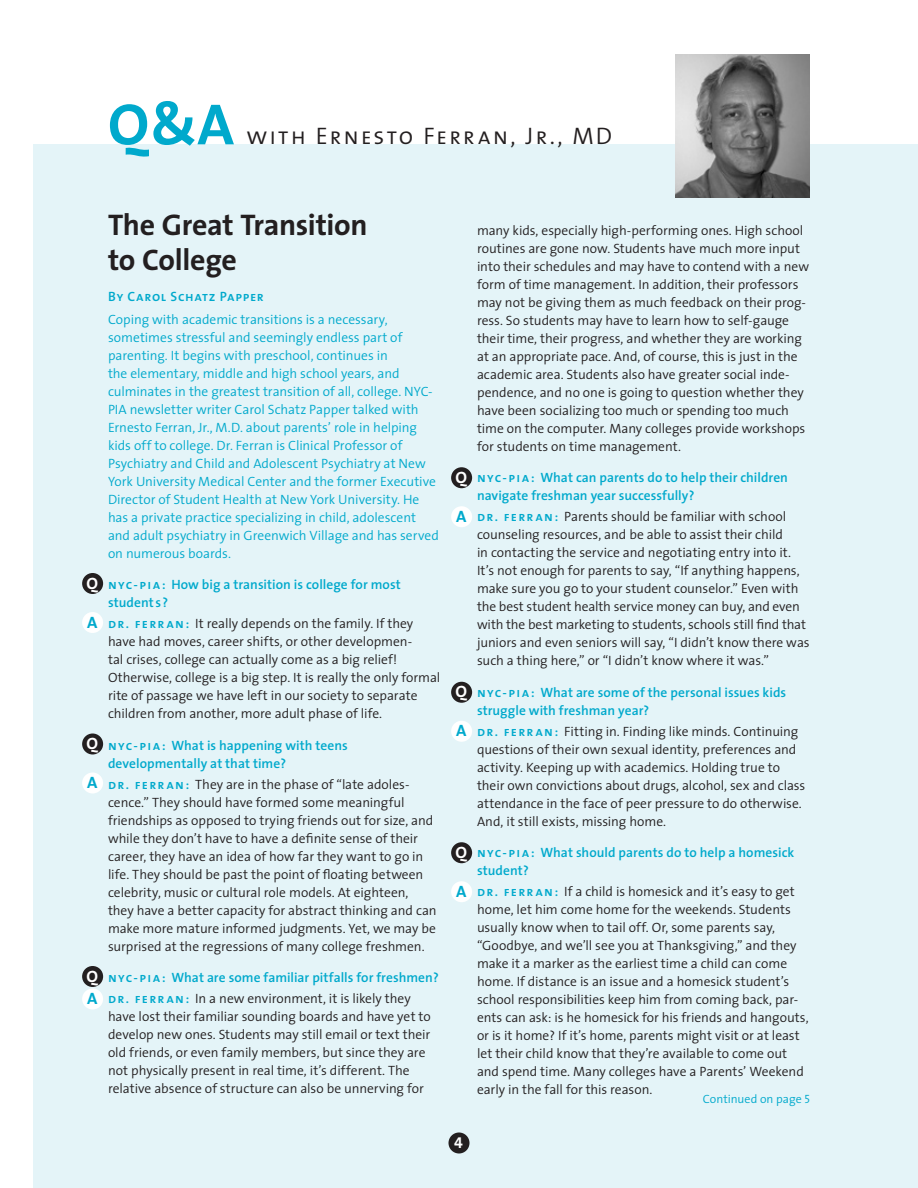
<style>
.page{position:relative;width:918px;height:1188px;background:#fff}
.page>*{position:absolute;margin:0;border:0;box-sizing:border-box;transform-origin:0 0}
.t1{font:700 58.5px "The Sans";color:#00a9cc}
.t2{font:700 30px/34.5px "The Sans";letter-spacing:-.01em;color:#231f20}
.t3{font:24px "The Sans Semi Light Caps";letter-spacing:.08em;color:#231f20}
.t4{font:700 16.5px "The Sans";color:#00a9cc}
.t5{font:700 16.5px "The Sans";color:#fff}
.t6{font:300 13.5px/18px "The Sans";letter-spacing:-.005em;color:#231f20}
.t7{font:300 13.5px/18px "The Sans";color:#00a9cc}
.t8{font:600 13.5px/18px "The Sans";letter-spacing:.005em;color:#00a9cc}
.t9{font:13.5px "The Sans Semi Bold Caps";letter-spacing:.05em;color:#00a9cc}
.t10{font:300 12px "The Sans";color:#00a9cc}
.s1{font-family:"The Sans Semi Bold Caps";font-weight:400}
.s2{font-family:"The Sans Semi Bold Caps";font-weight:400;color:#00a9cc}
.s3{font-weight:300;color:#231f20}
.s4{font-family:"The Sans Semi Light Caps";font-weight:400}
</style>
<div class="page">
<div style="left:34px;top:144px;width:884px;height:1044px;background:#e4f4f8"></div>
<svg style="left:448px;top:1132px;width:22px;height:22px"></svg>
<div style="left:82px;top:988px;width:21px;height:22px;background:#fff;border-radius:50%"></div>
<div style="left:82px;top:966px;width:21px;height:21px;background:#231f20;border-radius:50%"></div>
<div style="left:451px;top:506px;width:21px;height:21px;background:#fff;border-radius:50%"></div>
<div style="left:451px;top:467px;width:21px;height:21px;background:#231f20;border-radius:50%"></div>
<img style="left:675px;top:54px;width:135px;height:144px">
<div style="left:82px;top:612px;width:21px;height:21px;background:#fff;border-radius:50%"></div>
<div style="left:82px;top:573px;width:21px;height:21px;background:#231f20;border-radius:50%"></div>
<div style="left:82px;top:772px;width:21px;height:22px;background:#fff;border-radius:50%"></div>
<div style="left:82px;top:734px;width:21px;height:20px;background:#231f20;border-radius:50%"></div>
<div style="left:451px;top:721px;width:21px;height:21px;background:#fff;border-radius:50%"></div>
<div style="left:451px;top:682px;width:21px;height:21px;background:#231f20;border-radius:50%"></div>
<div style="left:451px;top:881px;width:21px;height:21px;background:#fff;border-radius:50%"></div>
<div style="left:451px;top:842px;width:21px;height:21px;background:#231f20;border-radius:50%"></div>
<svg style="left:455px;top:1137px;width:8px;height:11px"></svg>
<h1 class="t1" style="left:108px;top:76px;width:128px">Q&amp;A</h1>
<h3 class="t3" style="left:247px;top:116px;width:367px">with Ernesto Ferran, Jr., MD</h3>
<p class="t5" style="left:86px;top:569px;width:13px">Q</p>
<p class="t4" style="left:87px;top:608px;width:12px">A</p>
<p class="t5" style="left:86px;top:730px;width:13px">Q</p>
<p class="t4" style="left:87px;top:769px;width:12px">A</p>
<p class="t5" style="left:86px;top:962px;width:13px">Q</p>
<p class="t4" style="left:87px;top:985px;width:12px">A</p>
<h2 class="t2" style="left:108px;top:207px;width:261px">The Great Transition to College</h2>
<p class="t9" style="left:108px;top:286px;width:157px">By Carol Schatz Papper</p>
<p class="t7" style="left:108px;top:310px;width:332px">Coping with academic transitions is a necessary, sometimes stressful and seemingly endless part of parenting. It begins with preschool, continues in<br>the elementary, middle and high school years, and culminates in the greatest transition of all, college. NYC-PIA newsletter writer Carol Schatz Papper talked with Ernesto Ferran, Jr., M.D. about parents’ role in helping kids off to college. Dr. Ferran is Clinical Professor of Psychiatry and Child and Adolescent Psychiatry at New York University Medical Center and the former Executive Director of Student Health at New York University. He has a private practice specializing in child, adolescent and adult psychiatry in Greenwich Village and has served on numerous boards.</p>
<p class="t8" style="left:108px;top:576px;width:294px"><span class="s1">nyc-pia :</span> How big a transition is college for most students?</p>
<p class="t6" style="left:108px;top:614px;width:334px"><span class="s2">dr. ferr an :</span> It really depends on the family. If they have had moves, career shifts, or other developmen-<br>tal crises, college can actually come as a big relief!<br>Otherwise, college is a big step. It is really the only formal rite of passage we have left in our society to separate children from another, more adult phase of life.</p>
<p class="t8" style="left:108px;top:736px;width:241px"><span class="s1">nyc-pia :</span> What is happening with teens developmentally at that time?</p>
<p class="t6" style="left:108px;top:775px;width:330px"><span class="s2">dr. ferr an :</span> They are in the phase of “late adoles&shy;cence.” They should have formed some meaningful friendships as opposed to trying friends out for size, and while they don’t have to have a definite sense of their career, they have an idea of how far they want to go in life. They should be past the point of floating between celebrity, music or cultural role models. At eighteen, they have a better capacity for abstract thinking and can make more mature informed judgments. Yet, we may be surprised at the regressions of many college freshmen.</p>
<p class="t8" style="left:108px;top:967px;width:332px;line-height:21px"><span class="s1">nyc-pia :</span> What are some familiar pitfalls for freshmen? <span class="s1">dr. ferr an :</span> <span class="s3">In a new environment, it is likely they</span></p>
<p class="t6" style="left:108px;top:1007px;width:324px">have lost their familiar sounding boards and have yet to develop new ones. Students may still email or text their old friends, or even family members, but since they are not physically present in real time, it’s different. The relative absence of structure can also be unnerving for</p>
<p class="t5" style="left:455px;top:464px;width:13px">Q</p>
<p class="t4" style="left:456px;top:503px;width:12px">A</p>
<p class="t5" style="left:455px;top:678px;width:13px">Q</p>
<p class="t4" style="left:456px;top:717px;width:12px">A</p>
<p class="t5" style="left:455px;top:839px;width:13px">Q</p>
<p class="t4" style="left:456px;top:878px;width:12px">A</p>
<p class="t6" style="left:477px;top:221px;width:334px">many kids, especially high-performing ones. High school routines are gone now. Students have much more input into their schedules and may have to contend with a new form of time management. In addition, their professors may not be giving them as much feedback on their prog&shy;ress. So students may have to learn how to self-gauge their time, their progress, and whether they are working at an appropriate pace. And, of course, this is just in the academic area. Students also have greater social inde&shy;pendence, and no one is going to question whether they have been socializing too much or spending too much time on the computer. Many colleges provide workshops for students on time management.</p>
<p class="t8" style="left:477px;top:468px;width:313px"><span class="s1">nyc-pia :</span> What can parents do to help their children navigate freshman year successfully?</p>
<p class="t6" style="left:477px;top:507px;width:334px"><span class="s2">dr. ferr an :</span> Parents should be familiar with school counseling resources, and be able to assist their child<br>in contacting the service and negotiating entry into it.<br>It’s not enough for parents to say, “If anything happens, make sure you go to your student counselor.” Even with the best student health service money can buy, and even with the best marketing to students, schools still find that juniors and even seniors will say, “I didn’t know there was such a thing here,” or “I didn’t know where it was.”</p>
<p class="t8" style="left:477px;top:683px;width:311px"><span class="s1">nyc-pia :</span> What are some of the personal issues kids struggle with freshman year?</p>
<p class="t6" style="left:477px;top:722px;width:330px"><span class="s2">dr. ferr an :</span> Fitting in. Finding like minds. Continuing questions of their own sexual identity, preferences and activity. Keeping up with academics. Holding true to their own convictions about drugs, alcohol, sex and class attendance in the face of peer pressure to do otherwise.<br>And, it still exists, missing home.</p>
<p class="t8" style="left:477px;top:843px;width:319px"><span class="s1">nyc-pia :</span> What should parents do to help a homesick student?</p>
<p class="t6" style="left:477px;top:882px;width:333px"><span class="s2">dr. ferr an :</span> If a child is homesick and it’s easy to get home, let him come home for the weekends. Students usually know when to tail off. Or, some parents say, “Goodbye, and we’ll see you at Thanksgiving,” and they make it a marker as the earliest time a child can come home. If distance is an issue and a homesick student’s school responsibilities keep him from coming back, par&shy;ents can ask: is he homesick for his friends and hangouts, or is it home? If it’s home, parents might visit or at least let their child know that they’re available to come out and spend time. Many colleges have a Parents’ Weekend early in the fall for this reason.</p>
<p class="t10" style="left:703px;top:1089px;width:109px">Continued on page <span class="s4">5</span></p>
</div>
